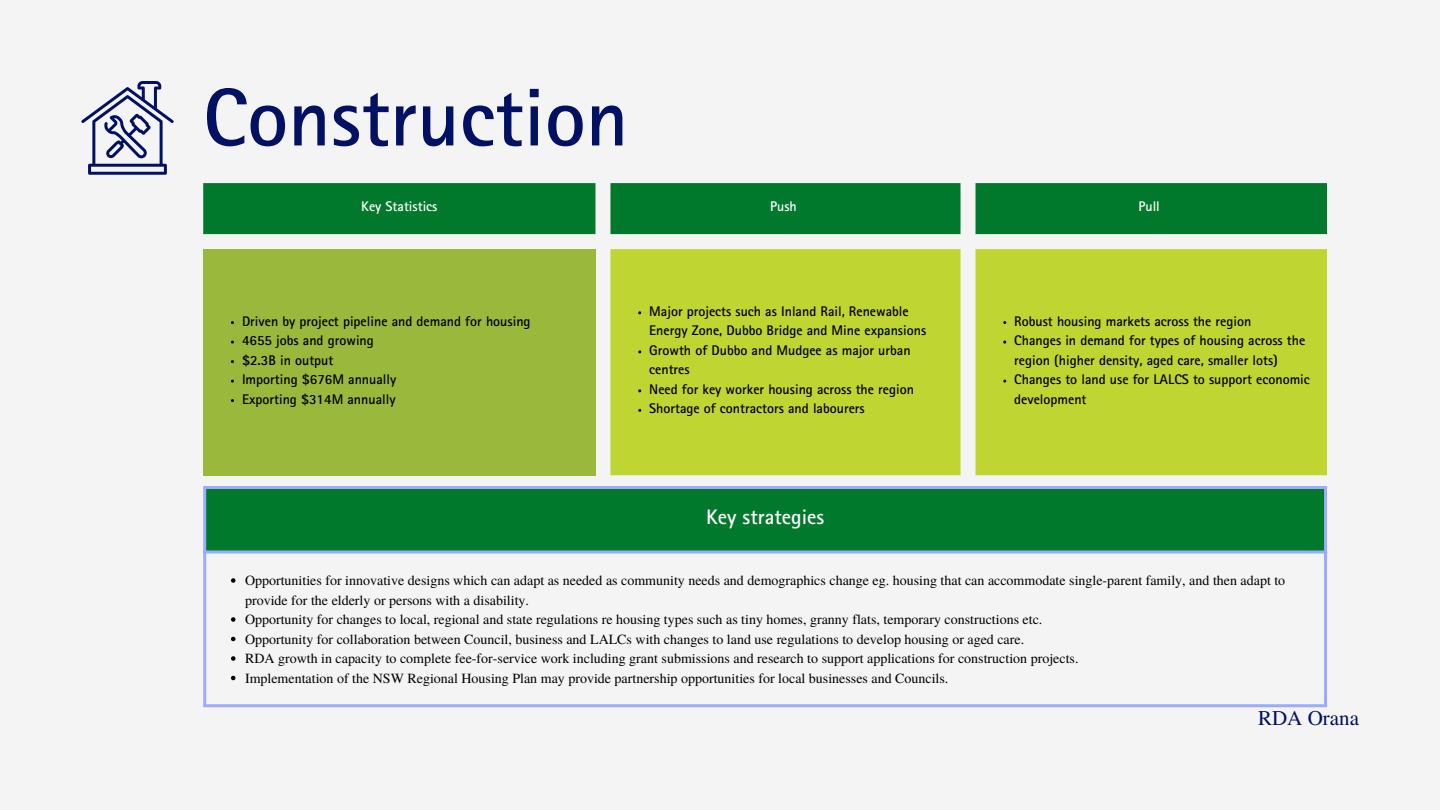
<style>
.page{position:relative;width:1440px;height:810px;background:#f4f4f4}
.page>*{position:absolute;margin:0;border:0;box-sizing:border-box;transform-origin:0 0}
.t1{font:700 82px "Rotis Sans Serif Std";color:#001163}
.t2{font:700 21px "Rotis Sans Serif Std";color:#fff}
.t3{font:21px "Te X Gyre Termes";color:#001163}
.t4{font:14px/19.5px "Te X Gyre Termes";color:#000}
.t5{font:700 14px/19.5px "Rotis Sans Serif Std";color:#000}
.t6{font:700 14px "Rotis Sans Serif Std";color:#fff}
</style>
<div class="page">
<div style="left:203px;top:183px;width:1124px;height:51px;background:#00792c"></div>
<div style="left:203px;top:249px;width:392px;height:226px;background:#99b83c"></div>
<div style="left:610px;top:249px;width:717px;height:226px;background:#bfd531"></div>
<div style="left:205px;top:487px;width:1121px;height:65px;background:#00792c"></div>
<svg style="left:231px;top:578px;width:4px;height:5px"></svg>
<svg style="left:231px;top:617px;width:4px;height:5px"></svg>
<svg style="left:231px;top:637px;width:4px;height:4px"></svg>
<svg style="left:231px;top:656px;width:4px;height:5px"></svg>
<svg style="left:231px;top:676px;width:4px;height:4px"></svg>
<hr style="left:203px;top:489px;width:3px;height:215px;background:#99acff">
<hr style="left:1324px;top:489px;width:3px;height:215px;background:#99acff">
<hr style="left:203px;top:486px;width:1124px;height:3px;background:#99acff">
<svg style="left:206px;top:550px;width:1118px;height:4px;background:#91aee3"></svg>
<hr style="left:203px;top:704px;width:1124px;height:3px;background:#99acff">
<svg style="left:81px;top:81px;width:93px;height:94px"></svg>
<h1 class="t1" style="left:203px;top:89px;width:427px">Construction</h1>
<p class="t6" style="left:361px;top:201px;width:78px">Key Statistics</p>
<p class="t6" style="left:770px;top:201px;width:28px">Push</p>
<p class="t6" style="left:1138px;top:201px;width:23px">Pull</p>
<p class="t5" style="left:242px;top:313px;width:290px">Driven by project pipeline and demand for housing<br>4655 jobs and growing<br>$2.3B in output<br>Importing $676M annually<br>Exporting $314M annually</p>
<p class="t5" style="left:649px;top:303px;width:278px">Major projects such as Inland Rail, Renewable Energy Zone, Dubbo Bridge and Mine expansions Growth of Dubbo and Mudgee as major urban centres<br>Need for key worker housing across the region Shortage of contractors and labourers</p>
<p class="t5" style="left:1014px;top:313px;width:297px">Robust housing markets across the region<br>Changes in demand for types of housing across the region (higher density, aged care, smaller lots)<br>Changes to land use for LALCS to support economic development</p>
<h2 class="t2" style="left:706px;top:509px;width:120px">Key strategies</h2>
<p class="t4" style="left:245px;top:570px;width:1042px">Opportunities for innovative designs which can adapt as needed as community needs and demographics change eg. housing that can accommodate single-parent family, and then adapt to provide for the elderly or persons with a disability.<br>Opportunity for changes to local, regional and state regulations re housing types such as tiny homes, granny flats, temporary constructions etc.<br>Opportunity for collaboration between Council, business and LALCs with changes to land use regulations to develop housing or aged care.<br>RDA growth in capacity to complete fee-for-service work including grant submissions and research to support applications for construction projects.<br>Implementation of the NSW Regional Housing Plan may provide partnership opportunities for local businesses and Councils.</p>
<h2 class="t3" style="left:1258px;top:702px;width:102px">RDA Orana</h2>
</div>
